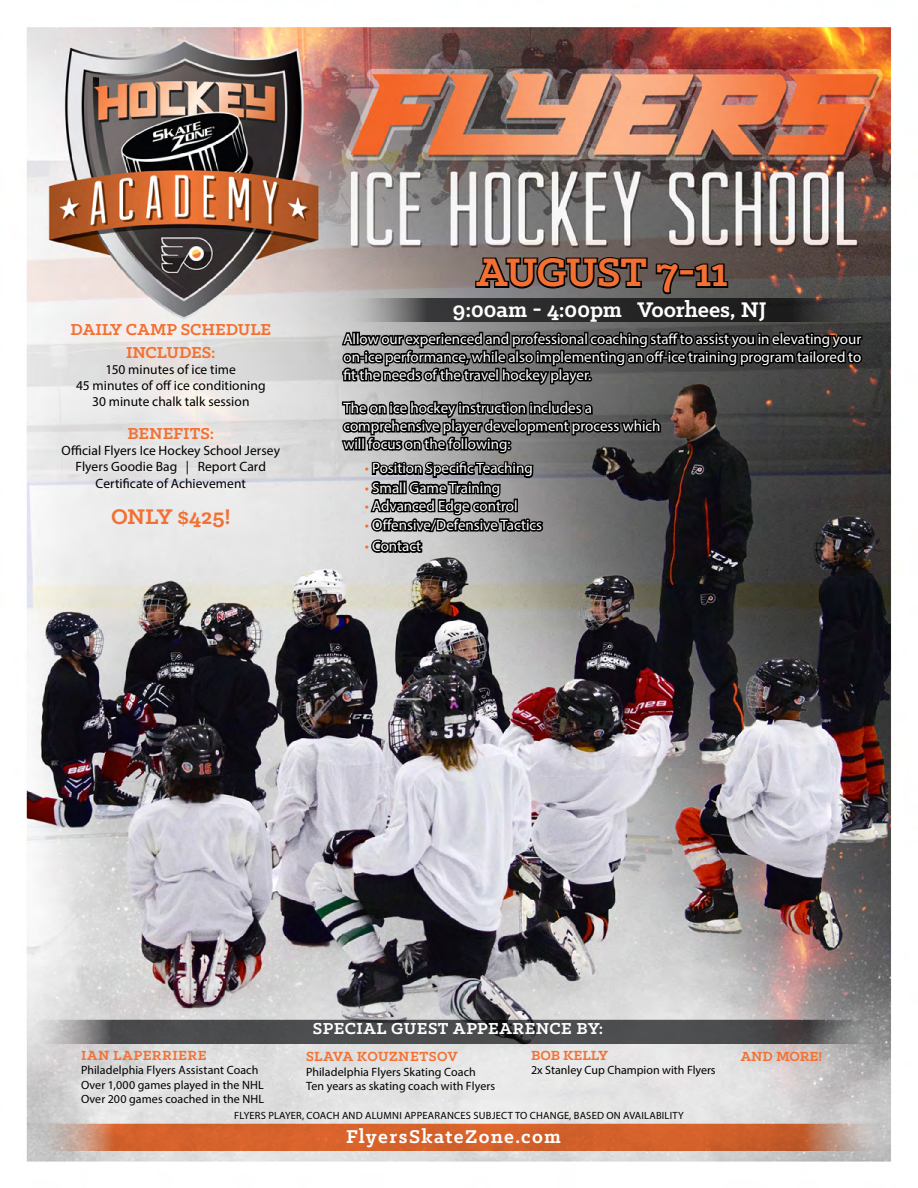
<style>
.page{position:relative;width:918px;height:1188px;background:#fff}
.page>*{position:absolute;margin:0;border:0;box-sizing:border-box;transform-origin:0 0}
.t1{font:700 45px "Klinic Slab";letter-spacing:-.015em;color:#f37032}
.t2{font:700 24px "Klinic Slab";color:#fff}
.t3{font:700 24px "Klinic Slab";letter-spacing:-.005em;color:#f37032}
.t4{font:700 21px "Klinic Slab";letter-spacing:.065em;color:#fff}
.t5{font:700 18px/22.5px "Klinic Slab";color:#f37032;text-align:center}
.t6{font:700 18px "Klinic Slab";letter-spacing:.025em;color:#fff}
.t7{font:15px/18px "Myriad Pro";color:#fff;text-align:justify}
.t8{font:700 15px "Klinic Slab";letter-spacing:.025em;color:#f37032}
.t9{font:700 15px "Klinic Slab";color:#f37032}
.t10{font:13.5px/16.2px "Myriad Pro";letter-spacing:.005em;color:#000;text-align:center}
.t11{font:12px/14.4px "Myriad Pro";letter-spacing:.005em;color:#000}
.t12{font:10.5px "Myriad Pro";letter-spacing:.02em;color:#000}
.s1{color:#f37032}
</style>
<div class="page">
<img style="left:26px;top:26px;width:866px;height:1136px">
<svg style="left:33px;top:1124px;width:852px;height:27px;background:#d06d3e"></svg>
<svg style="left:30px;top:1020px;width:860px;height:24px;background:#575758"></svg>
<svg style="left:340px;top:247px;width:524px;height:395px;background:#555352"></svg>
<h1 class="t1" style="left:477px;top:243px;width:253px">AUGUST 7-11</h1>
<p class="t5" style="left:71px;top:318px;width:202px">DAILY CAMP SCHEDULE<br>INCLUDES:</p>
<p class="t10" style="left:76px;top:361px;width:191px">150 minutes of ice time<br>45 minutes of off ice conditioning<br>30 minute chalk talk session</p>
<p class="t5" style="left:128px;top:422px;width:88px">BENEFITS:</p>
<p class="t10" style="left:62px;top:442px;width:220px">Official Flyers Ice Hockey School Jersey<br>Flyers Goodie Bag | Report Card<br>Certificate of Achievement</p>
<h2 class="t3" style="left:111px;top:500px;width:121px">ONLY $425!</h2>
<h2 class="t2" style="left:453px;top:293px;width:315px">9:00am - 4:00pm Voorhees, NJ</h2>
<p class="t7" style="left:343px;top:330px;width:519px">Allow our experienced and professional coaching staff to assist you in elevating your on-ice performance, while also implementing an off-ice training program tailored to fit the needs of the travel hockey player.</p>
<p class="t7" style="left:343px;top:399px;width:319px;text-align:left">The on ice hockey instruction includes a comprehensive player development process which will focus on the following:</p>
<p class="t7" style="left:365px;top:459px;width:170px"><span class="s1">•</span> Position Specific Teaching</p>
<p class="t7" style="left:365px;top:478px;width:137px"><span class="s1">•</span> Small Game Training</p>
<p class="t7" style="left:365px;top:496px;width:154px"><span class="s1">•</span> Advanced Edge control</p>
<p class="t7" style="left:365px;top:516px;width:179px"><span class="s1">•</span> Offensive/Defensive Tactics</p>
<p class="t7" style="left:365px;top:537px;width:58px"><span class="s1">•</span> Contact</p>
<p class="t6" style="left:313px;top:1017px;width:292px">SPECIAL GUEST APPEARENCE BY:</p>
<p class="t9" style="left:531px;top:1046px;width:78px">BOB KELLY</p>
<p class="t11" style="left:531px;top:1063px;width:186px">2x Stanley Cup Champion with Flyers</p>
<p class="t12" style="left:234px;top:1109px;width:451px">FLYERS PLAYER, COACH AND ALUMNI APPEARANCES SUBJECT TO CHANGE, BASED ON AVAILABILITY</p>
<p class="t8" style="left:81px;top:1046px;width:127px">IAN LAPERRIERE</p>
<p class="t11" style="left:81px;top:1063px;width:185px">Philadelphia Flyers Assistant Coach<br>Over 1,000 games played in the NHL<br>Over 200 games coached in the NHL</p>
<p class="t8" style="left:306px;top:1047px;width:153px">SLAVA KOUZNETSOV</p>
<p class="t11" style="left:306px;top:1064px;width:191px">Philadelphia Flyers Skating Coach<br>Ten years as skating coach with Flyers</p>
<h3 class="t4" style="left:346px;top:1123px;width:216px">FlyersSkateZone.com</h3>
<p class="t8" style="left:741px;top:1047px;width:83px">AND MORE!</p>
</div>
